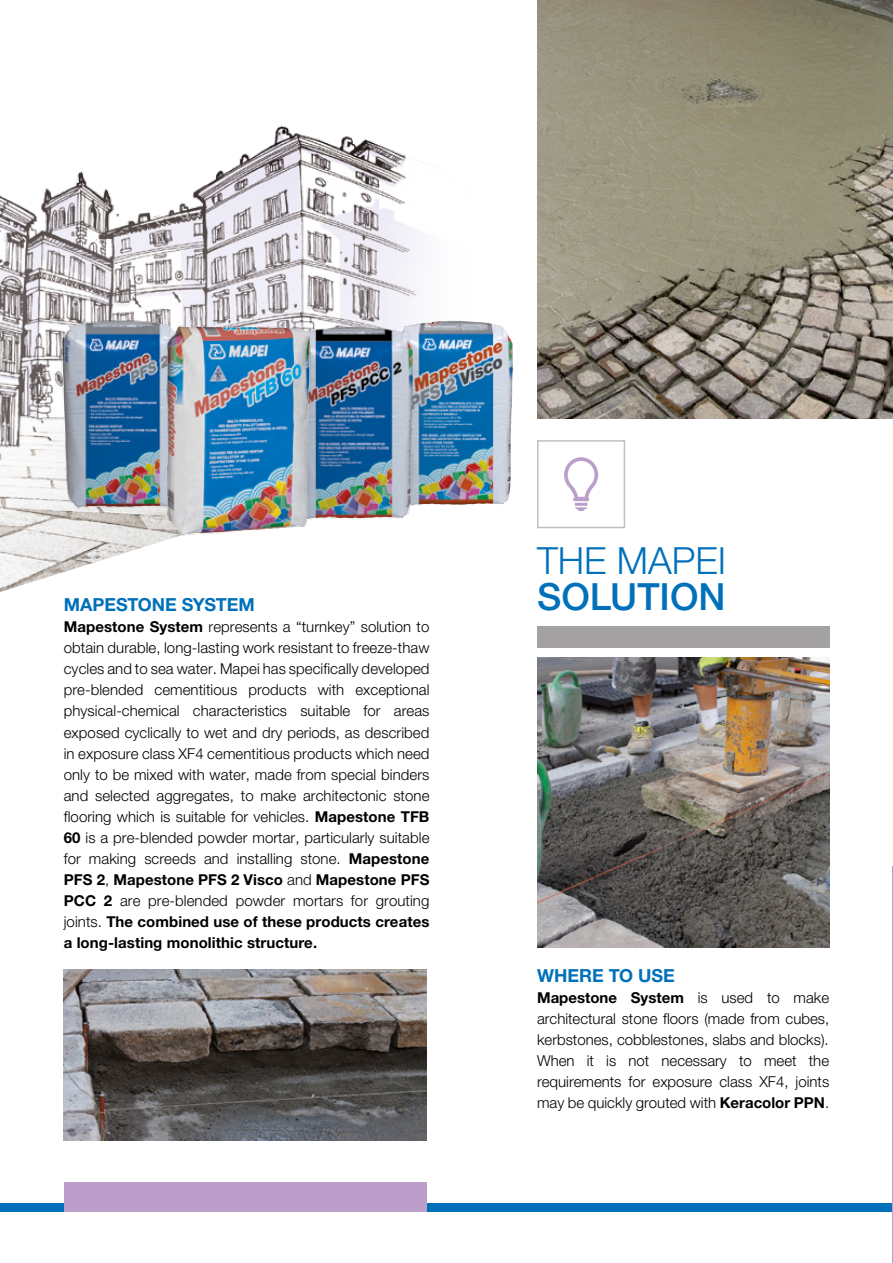
<style>
.page{position:relative;width:893px;height:1263px;background:#fff}
.page>*{position:absolute;margin:0;border:0;box-sizing:border-box;transform-origin:0 0}
.t1{font:300 37.5px "Helvetica Neue LTW1 G";color:#0070ba}
.t2{font:500 37.5px "Helvetica Neue LTW1 G";color:#0070ba}
.t3{font:700 18px "Helvetica Neue LTW1 G";color:#0070ba}
.t4{font:300 15px/21px "Helvetica Neue LTW1 G";letter-spacing:.005em;color:#000;text-align:justify}
.s1{font-weight:700}
</style>
<div class="page">
<img style="left:0;top:522px;width:165px;height:70px">
<div style="left:0;top:1204px;width:893px;height:8px;background:#0070ba"></div>
<img style="left:537px;top:0;width:356px;height:419px">
<img style="left:64px;top:969px;width:362px;height:171px">
<img style="left:537px;top:657px;width:292px;height:290px">
<div style="left:64px;top:1182px;width:362px;height:30px;background:#bc9eca"></div>
<img style="left:0;top:125px;width:461px;height:397px">
<div style="left:537px;top:440px;width:88px;height:88px;border:2px solid #bdbfc2"></div>
<div style="left:537px;top:627px;width:292px;height:21px;background:#a3a1a1"></div>
<hr style="left:892px;top:867px;width:1px;height:396px;background:#bc9eca">
<svg style="left:564px;top:457px;width:34px;height:54px"></svg>
<img style="left:53px;top:305px;width:144px;height:211px">
<img style="left:425px;top:321px;width:88px;height:185px">
<img style="left:320px;top:316px;width:105px;height:206px">
<img style="left:165px;top:314px;width:155px;height:226px">
<p class="t3" style="left:64px;top:594px;width:193px">MAPESTONE SYSTEM</p>
<p class="t4" style="left:64px;top:617px;width:367px"><span class="s1">Mapestone System</span> represents a “turnkey” solution to obtain durable, long-lasting work resistant to freeze-thaw cycles and to sea water. Mapei has specifically developed pre-blended cementitious products with exceptional physical-chemical characteristics suitable for areas exposed cyclically to wet and dry periods, as described in exposure class XF4 cementitious products which need only to be mixed with water, made from special binders and selected aggregates, to make architectonic stone flooring which is suitable for vehicles. <span class="s1">Mapestone TFB 60</span> is a pre-blended powder mortar, particularly suitable for making screeds and installing stone. <span class="s1">Mapestone PFS 2</span>, <span class="s1">Mapestone PFS 2 Visco</span> and <span class="s1">Mapestone PFS PCC 2</span> are pre-blended powder mortars for grouting joints. <span class="s1">The combined use of these products creates a long-lasting monolithic structure.</span></p>
<h1 class="t1" style="left:537px;top:538px;width:190px">THE MAPEI</h1>
<h1 class="t2" style="left:537px;top:574px;width:190px">SOLUTION</h1>
<p class="t3" style="left:537px;top:965px;width:139px">WHERE TO USE</p>
<p class="t4" style="left:537px;top:987px;width:294px"><span class="s1">Mapestone System</span> is used to make architectural stone floors (made from cubes, kerbstones, cobblestones, slabs and blocks).<br>When it is not necessary to meet the requirements for exposure class XF4, joints may be quickly grouted with <span class="s1">Keracolor PPN</span>.</p>
</div>
